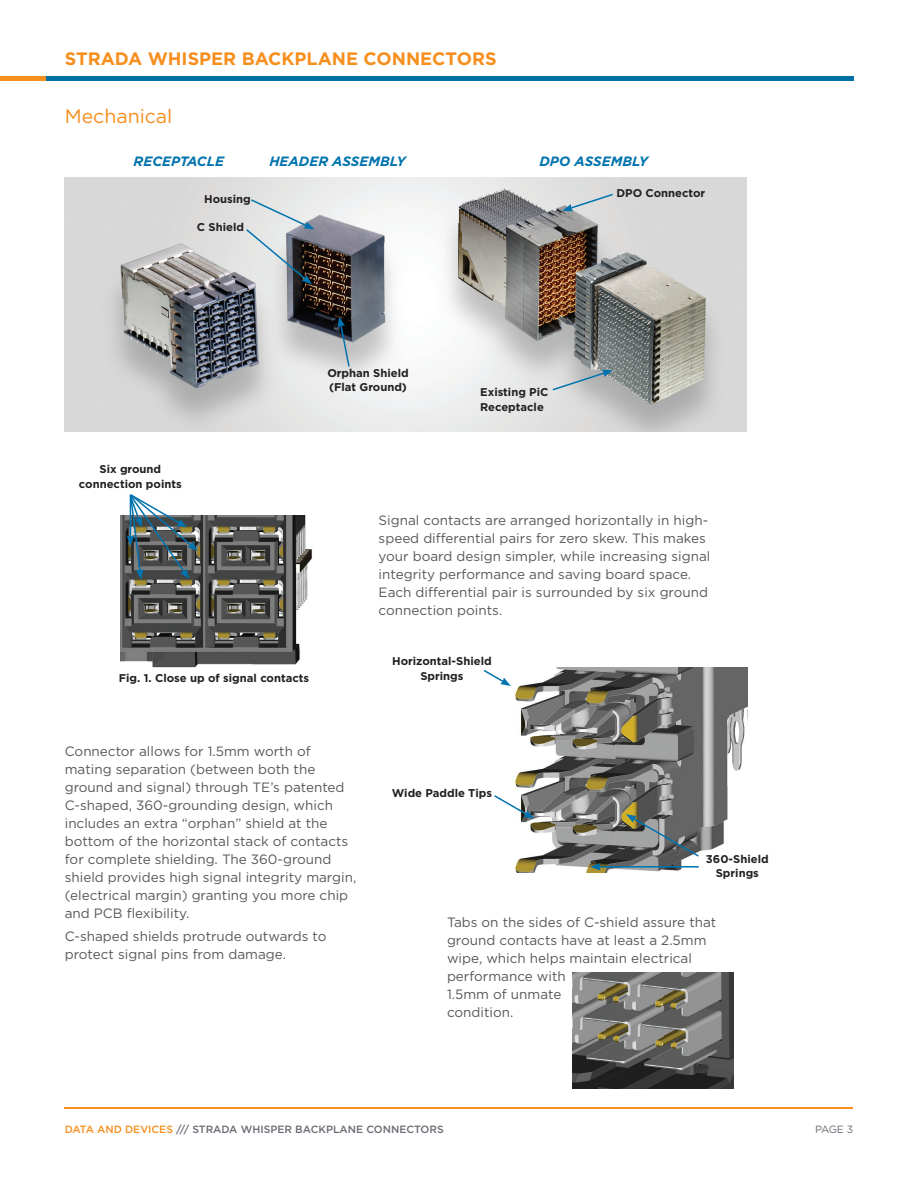
<style>
.page{position:relative;width:918px;height:1188px;background:#fff}
.page>*{position:absolute;margin:0;border:0;box-sizing:border-box;transform-origin:0 0}
.t1{font:19.5px "Gotham";color:#f68f1e}
.t2{font:700 18px "Gotham";color:#f68f1e}
.t3{font:13.5px/18px "Gotham";color:#57585a}
.t4{font:italic 700 13.5px "Gotham";color:#0073ae}
.t5{font:700 11.25px/14.2px "Gotham";color:#231f20;text-align:center}
.t6{font:500 10.5px "Gotham";color:#696b73}
.t7{font:10.5px "Gotham";color:#696b73}
.s1{color:#f68f1e}
</style>
<div class="page">
<hr style="left:65px;top:1107px;width:788px;height:1px;background:#f68f1e">
<div style="left:0;top:76px;width:47px;height:5px;background:#f68f1e"></div>
<div style="left:46px;top:76px;width:807px;height:5px;background:#0071a7"></div>
<img style="left:65px;top:177px;width:681px;height:255px">
<svg style="left:245px;top:198px;width:70px;height:86px;background:#b2b7ba"></svg>
<svg style="left:338px;top:316px;width:13px;height:52px"></svg>
<img style="left:121px;top:515px;width:191px;height:153px">
<svg style="left:127px;top:494px;width:71px;height:86px"></svg>
<img style="left:513px;top:668px;width:235px;height:204px">
<svg style="left:626px;top:814px;width:74px;height:44px;background:#6e7371"></svg>
<svg style="left:483px;top:670px;width:28px;height:16px"></svg>
<hr style="left:598px;top:866px;width:101px;height:2px;background:#0073ae">
<svg style="left:590px;top:863px;width:11px;height:8px"></svg>
<svg style="left:494px;top:794px;width:40px;height:25px"></svg>
<img style="left:573px;top:972px;width:160px;height:117px">
<svg style="left:562px;top:193px;width:53px;height:18px"></svg>
<svg style="left:551px;top:370px;width:62px;height:22px"></svg>
<h2 class="t2" style="left:65px;top:46px;width:433px">STRADA WHISPER BACKPLANE CONNECTORS</h2>
<h1 class="t1" style="left:65px;top:103px;width:109px">Mechanical</h1>
<p class="t4" style="left:134px;top:153px;width:92px">RECEPTACLE</p>
<p class="t4" style="left:269px;top:153px;width:138px">HEADER ASSEMBLY</p>
<p class="t5" style="left:204px;top:192px;width:48px">Housing</p>
<p class="t5" style="left:197px;top:220px;width:49px">C Shield</p>
<p class="t4" style="left:539px;top:153px;width:110px">DPO ASSEMBLY</p>
<p class="t5" style="left:616px;top:186px;width:90px">DPO Connector</p>
<p class="t5" style="left:327px;top:366px;width:83px;text-align:left">Orphan Shield (Flat Ground)</p>
<p class="t5" style="left:480px;top:385px;width:70px;text-align:left">Existing PiC<br>Receptacle</p>
<p class="t5" style="left:79px;top:462px;width:104px">Six ground connection points</p>
<p class="t5" style="left:119px;top:671px;width:192px">Fig. 1. Close up of signal contacts</p>
<p class="t3" style="left:379px;top:511px;width:333px">Signal contacts are arranged horizontally in high&shy;speed differential pairs for zero skew. This makes your board design simpler, while increasing signal integrity performance and saving board space.<br>Each differential pair is surrounded by six ground connection points.</p>
<p class="t5" style="left:392px;top:654px;width:101px">Horizontal-Shield<br>Springs</p>
<p class="t3" style="left:65px;top:742px;width:293px">Connector allows for 1.5mm worth of mating separation (between both the ground and signal) through TE’s patented C-shaped, 360-grounding design, which includes an extra “orphan” shield at the bottom of the horizontal stack of contacts for complete shielding. The 360-ground shield provides high signal integrity margin, (electrical margin) granting you more chip and PCB flexibility.</p>
<p class="t3" style="left:65px;top:927px;width:263px">C-shaped shields protrude outwards to protect signal pins from damage.</p>
<p class="t5" style="left:392px;top:786px;width:102px">Wide Paddle Tips</p>
<p class="t5" style="left:706px;top:851px;width:64px">360-Shield<br>Springs</p>
<p class="t3" style="left:447px;top:913px;width:271px">Tabs on the sides of C-shield assure that ground contacts have at least a 2.5mm wipe, which helps maintain electrical performance with<br>1.5mm of unmate<br>condition.</p>
<p class="t6" style="left:65px;top:1123px;width:381px"><span class="s1">DATA AND DEVICES</span> /// STRADA WHISPER BACKPLANE CONNECTORS</p>
<p class="t7" style="left:815px;top:1123px;width:39px">PAGE 3</p>
</div>
